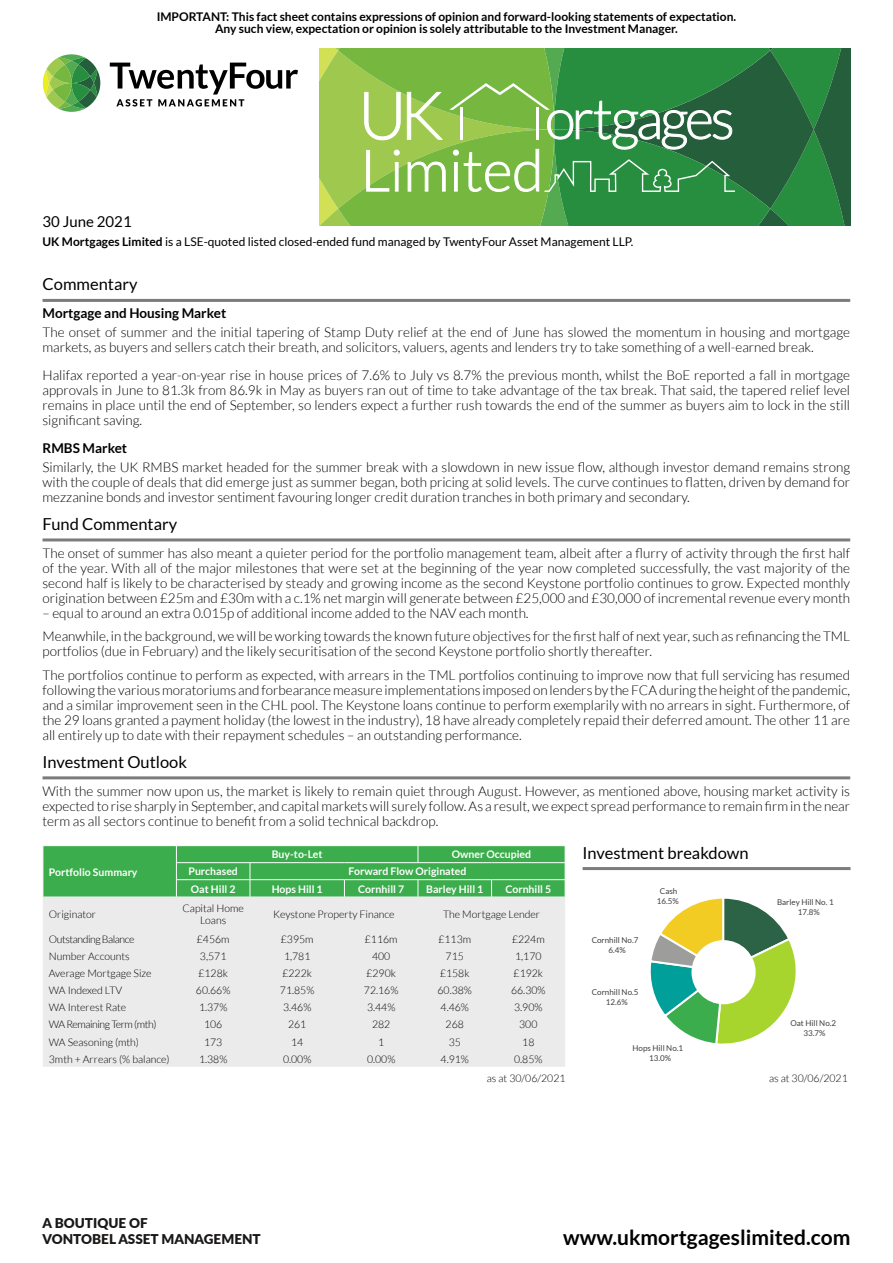
<style>
.page{position:relative;width:893px;height:1263px;background:#fff}
.page>*{position:absolute;margin:0;border:0;box-sizing:border-box;transform-origin:0 0}
.t1{font:700 21px "Lato";color:#000}
.Text_Indented{font:16.5px "Lato";color:#000}
.Text_Indented-2{font:15px "Lato";color:#000}
.t2{font:300 13.5px/15px "Lato";color:#000;text-align:justify}
.t3{font:900 13.5px/16.2px "Lato";color:#1a1817}
.t4{font:700 13.5px "Lato";color:#000}
.t5{font:700 12px/12px "Lato";color:#000;text-align:center}
.t6{font:12px "Lato";color:#000}
.t7{font:300 10.5px/12.6px "Lato";color:#000;text-align:center}
.t8{font:700 10.5px "Lato";color:#fff}
.t9{font:300 10.5px "Lato";letter-spacing:-.04em;color:#000}
.t10{font:7.95px/10.1px "Lato";color:#404040;text-align:center}
.s1{font-weight:700}
</style>
<div class="page">
<hr style="left:583px;top:867px;width:267px;height:3px;background:#7c7c7c">
<div style="left:43px;top:897px;width:522px;height:170px;background:#ebebeb"></div>
<svg style="left:43px;top:846px;width:523px;height:51px;background:#44b154"></svg>
<svg style="left:650px;top:898px;width:146px;height:146px"></svg>
<div style="left:691px;top:940px;width:65px;height:64px;background:#fff;border-radius:50%"></div>
<hr style="left:43px;top:776px;width:807px;height:3px;background:#7c7c7c">
<hr style="left:43px;top:299px;width:807px;height:3px;background:#7c7c7c">
<hr style="left:43px;top:538px;width:807px;height:3px;background:#7c7c7c">
<svg style="left:110px;top:63px;width:188px;height:43px"></svg>
<svg style="left:43px;top:70px;width:6px;height:26px"></svg>
<svg style="left:59px;top:105px;width:26px;height:7px"></svg>
<svg style="left:59px;top:54px;width:26px;height:7px"></svg>
<div style="left:94px;top:70px;width:6px;height:26px;background:#255e3a;border-radius:50%"></div>
<svg style="left:46px;top:57px;width:51px;height:52px;background:#6fab5b"></svg>
<svg style="left:319px;top:49px;width:532px;height:176px;background:#5b9f4d"></svg>
<p class="t5" style="left:157px;top:10px;width:581px">IMPORTANT: This fact sheet contains expressions of opinion and forward-looking statements of expectation.<br>Any such view, expectation or opinion is solely attributable to the Investment Manager.</p>
<p class="Text_Indented-2" style="left:43px;top:213px;width:91px">30 June 2021</p>
<p class="t6" style="left:43px;top:235px;width:592px"><span class="s1">UK Mortgages Limited</span> is a LSE-quoted listed closed-ended fund managed by TwentyFour Asset Management LLP.</p>
<p class="Text_Indented" style="left:43px;top:275px;width:97px">Commentary</p>
<p class="t4" style="left:43px;top:305px;width:185px">Mortgage and Housing Market</p>
<p class="t2" style="left:43px;top:325px;width:809px">The onset of summer and the initial tapering of Stamp Duty relief at the end of June has slowed the momentum in housing and mortgage markets, as buyers and sellers catch their breath, and solicitors, valuers, agents and lenders try to take something of a well-earned break.</p>
<p class="t2" style="left:43px;top:368px;width:809px">Halifax reported a year-on-year rise in house prices of 7.6% to July vs 8.7% the previous month, whilst the BoE reported a fall in mortgage approvals in June to 81.3k from 86.9k in May as buyers ran out of time to take advantage of the tax break. That said, the tapered relief level remains in place until the end of September, so lenders expect a further rush towards the end of the summer as buyers aim to lock in the still significant saving.</p>
<p class="t4" style="left:43px;top:440px;width:86px">RMBS Market</p>
<p class="t2" style="left:43px;top:460px;width:809px">Similarly, the UK RMBS market headed for the summer break with a slowdown in new issue flow, although investor demand remains strong with the couple of deals that did emerge just as summer began, both pricing at solid levels. The curve continues to flatten, driven by demand for mezzanine bonds and investor sentiment favouring longer credit duration tranches in both primary and secondary.</p>
<p class="Text_Indented" style="left:43px;top:515px;width:136px">Fund Commentary</p>
<p class="t2" style="left:43px;top:545px;width:809px">The onset of summer has also meant a quieter period for the portfolio management team, albeit after a flurry of activity through the first half of the year. With all of the major milestones that were set at the beginning of the year now completed successfully, the vast majority of the second half is likely to be characterised by steady and growing income as the second Keystone portfolio continues to grow. Expected monthly origination between £25m and £30m with a c.1% net margin will generate between £25,000 and £30,000 of incremental revenue every month</p>
<p class="t2" style="left:43px;top:605px;width:488px">– equal to around an extra 0.015p of additional income added to the NAV each month.</p>
<p class="t2" style="left:43px;top:629px;width:809px">Meanwhile, in the background, we will be working towards the known future objectives for the first half of next year, such as refinancing the TML portfolios (due in February) and the likely securitisation of the second Keystone portfolio shortly thereafter.</p>
<p class="t2" style="left:43px;top:667px;width:809px">The portfolios continue to perform as expected, with arrears in the TML portfolios continuing to improve now that full servicing has resumed following the various moratoriums and forbearance measure implementations imposed on lenders by the FCA during the height of the pandemic, and a similar improvement seen in the CHL pool. The Keystone loans continue to perform exemplarily with no arrears in sight. Furthermore, of the 29 loans granted a payment holiday (the lowest in the industry), 18 have already completely repaid their deferred amount. The other 11 are all entirely up to date with their repayment schedules – an outstanding performance.</p>
<p class="Text_Indented" style="left:43px;top:753px;width:146px">Investment Outlook</p>
<p class="t2" style="left:43px;top:783px;width:809px">With the summer now upon us, the market is likely to remain quiet through August. However, as mentioned above, housing market activity is expected to rise sharply in September, and capital markets will surely follow. As a result, we expect spread performance to remain firm in the near term as all sectors continue to benefit from a solid technical backdrop.</p>
<p class="t8" style="left:272px;top:848px;width:52px">Buy-to-Let</p>
<p class="t8" style="left:452px;top:848px;width:81px">Owner Occupied</p>
<p class="Text_Indented" style="left:583px;top:843px;width:168px">Investment breakdown</p>
<p class="t8" style="left:188px;top:865px;width:51px">Purchased</p>
<p class="t8" style="left:349px;top:865px;width:119px">Forward Flow Originated</p>
<p class="t8" style="left:191px;top:883px;width:46px">Oat Hill 2</p>
<p class="t8" style="left:272px;top:883px;width:53px">Hops Hill 1</p>
<p class="t8" style="left:358px;top:883px;width:47px">Cornhill 7</p>
<p class="t8" style="left:426px;top:883px;width:59px">Barley Hill 1</p>
<p class="t8" style="left:505px;top:883px;width:47px">Cornhill 5</p>
<p class="t8" style="left:49px;top:866px;width:90px">Portfolio Summary</p>
<p class="t10" style="left:657px;top:886px;width:23px">Cash<br>16.5%</p>
<p class="t10" style="left:798px;top:897px;width:37px;text-align:left;text-indent:-21px">Barley Hill No. 1<br>17.8%</p>
<p class="t7" style="left:49px;top:908px;width:49px">Originator</p>
<p class="t7" style="left:183px;top:901px;width:63px">Capital Home<br>Loans</p>
<p class="t7" style="left:273px;top:908px;width:123px">Keystone Property Finance</p>
<p class="t7" style="left:443px;top:908px;width:98px">The Mortgage Lender</p>
<p class="t9" style="left:49px;top:934px;width:87px">Outstanding Balance</p>
<p class="t7" style="left:197px;top:933px;width:34px">£456m</p>
<p class="t7" style="left:281px;top:933px;width:34px">£395m</p>
<p class="t7" style="left:365px;top:933px;width:34px">£116m</p>
<p class="t7" style="left:438px;top:933px;width:34px">£113m</p>
<p class="t7" style="left:512px;top:933px;width:34px">£224m</p>
<p class="t7" style="left:49px;top:950px;width:82px">Number Accounts</p>
<p class="t7" style="left:200px;top:950px;width:28px">3,571</p>
<p class="t7" style="left:284px;top:950px;width:28px">1,781</p>
<p class="t7" style="left:372px;top:950px;width:20px">400</p>
<p class="t7" style="left:446px;top:950px;width:20px">715</p>
<p class="t7" style="left:515px;top:950px;width:28px">1,170</p>
<p class="t7" style="left:49px;top:967px;width:104px">Average Mortgage Size</p>
<p class="t7" style="left:198px;top:967px;width:31px">£128k</p>
<p class="t7" style="left:282px;top:967px;width:31px">£222k</p>
<p class="t7" style="left:366px;top:967px;width:31px">£290k</p>
<p class="t7" style="left:440px;top:967px;width:31px">£158k</p>
<p class="t7" style="left:514px;top:967px;width:31px">£192k</p>
<p class="t7" style="left:49px;top:984px;width:75px">WA Indexed LTV</p>
<p class="t7" style="left:196px;top:984px;width:36px">60.66%</p>
<p class="t7" style="left:280px;top:984px;width:36px">71.85%</p>
<p class="t7" style="left:364px;top:984px;width:36px">72.16%</p>
<p class="t7" style="left:438px;top:984px;width:36px">60.38%</p>
<p class="t7" style="left:511px;top:984px;width:36px">66.30%</p>
<p class="t7" style="left:49px;top:1001px;width:79px">WA Interest Rate</p>
<p class="t7" style="left:199px;top:1001px;width:30px">1.37%</p>
<p class="t7" style="left:283px;top:1001px;width:30px">3.46%</p>
<p class="t7" style="left:367px;top:1001px;width:30px">3.44%</p>
<p class="t7" style="left:441px;top:1001px;width:30px">4.46%</p>
<p class="t7" style="left:514px;top:1001px;width:30px">3.90%</p>
<p class="t9" style="left:49px;top:1019px;width:109px">WA Remaining Term (mth)</p>
<p class="t7" style="left:204px;top:1018px;width:20px">106</p>
<p class="t7" style="left:288px;top:1018px;width:20px">261</p>
<p class="t7" style="left:372px;top:1018px;width:20px">282</p>
<p class="t7" style="left:446px;top:1018px;width:20px">268</p>
<p class="t7" style="left:519px;top:1018px;width:20px">300</p>
<p class="t7" style="left:49px;top:1035px;width:92px">WA Seasoning (mth)</p>
<p class="t7" style="left:204px;top:1035px;width:20px">173</p>
<p class="t7" style="left:291px;top:1035px;width:14px">14</p>
<p class="t7" style="left:378px;top:1035px;width:8px">1</p>
<p class="t7" style="left:449px;top:1035px;width:14px">35</p>
<p class="t7" style="left:522px;top:1035px;width:14px">18</p>
<p class="t7" style="left:49px;top:1052px;width:122px">3mth + Arrears (% balance)</p>
<p class="t7" style="left:199px;top:1052px;width:30px">1.38%</p>
<p class="t7" style="left:283px;top:1052px;width:30px">0.00%</p>
<p class="t7" style="left:367px;top:1052px;width:30px">0.00%</p>
<p class="t7" style="left:441px;top:1052px;width:30px">4.91%</p>
<p class="t7" style="left:514px;top:1052px;width:30px">0.85%</p>
<p class="t7" style="left:487px;top:1071px;width:80px">as at 30/06/2021</p>
<p class="t7" style="left:769px;top:1071px;width:80px">as at 30/06/2021</p>
<p class="t10" style="left:592px;top:935px;width:48px">Cornhill No.7<br>6.4%</p>
<p class="t10" style="left:592px;top:987px;width:48px">Cornhill No.5<br>12.6%</p>
<p class="t10" style="left:790px;top:1018px;width:47px">Oat Hill No.2<br>33.7%</p>
<p class="t10" style="left:649px;top:1043px;width:35px;text-align:left;text-indent:-17px">Hops Hill No.1<br>13.0%</p>
<p class="t3" style="left:43px;top:1214px;width:220px">A BOUTIQUE OF<br>VONTOBEL ASSET MANAGEMENT</p>
<p class="t1" style="left:563px;top:1225px;width:289px">www.ukmortgageslimited.com</p>
</div>
